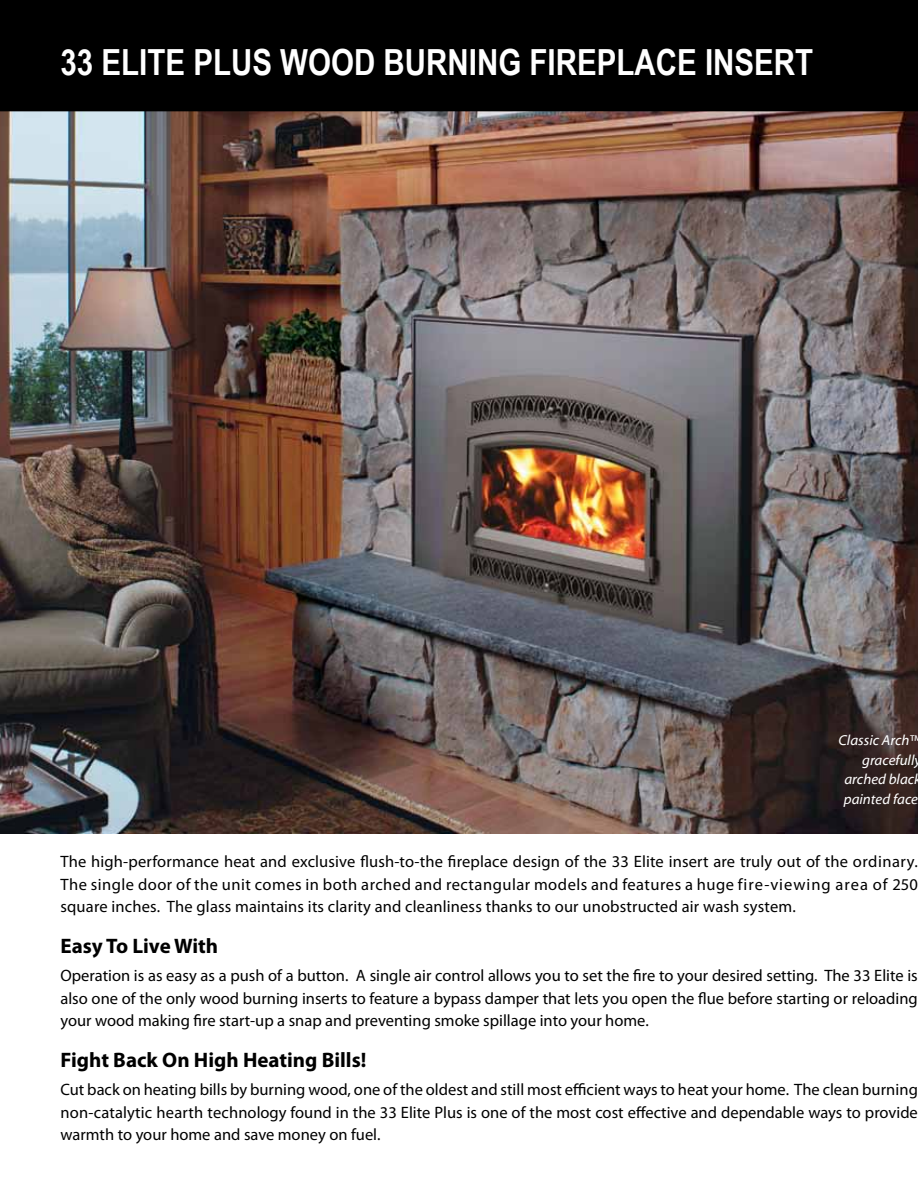
<style>
.page{position:relative;width:918px;height:1188px;background:#fff}
.page>*{position:absolute;margin:0;border:0;box-sizing:border-box;transform-origin:0 0}
.t1{font:700 36px "Arial Narrow";color:#fff}
.t2{font:700 21px "Myriad Pro";color:#000}
.t3{font:16.5px/22.5px "Myriad Pro";color:#000;text-align:justify}
.t4{font:italic 14.4px "Myriad Web Pro";color:#fff}
</style>
<div class="page">
<img style="left:0;top:111px;width:918px;height:723px">
<div style="left:0;top:0;width:917px;height:111px;background:#000"></div>
<svg style="left:917px;top:0;width:1px;height:111px"></svg>
<h1 class="t1" style="left:60px;top:35px;width:754px">33 ELITE PLUS WOOD BURNING FIREPLACE INSERT</h1>
<p class="t4" style="left:839px;top:733px;width:84px">Classic Arch™</p>
<p class="t4" style="left:862px;top:752px;width:60px">gracefully</p>
<p class="t4" style="left:844px;top:772px;width:71px">arched blac</p>
<p class="t4" style="left:844px;top:791px;width:76px">painted face</p>
<p class="t3" style="left:60px;top:850px;width:859px">The high-performance heat and exclusive flush-to-the fireplace design of the 33 Elite insert are truly out of the ordinary.<br>The single door of the unit comes in both arched and rectangular models and features a huge fire-viewing area of 250 square inches. The glass maintains its clarity and cleanliness thanks to our unobstructed air wash system.</p>
<p class="t2" style="left:60px;top:932px;width:159px">Easy To Live With</p>
<p class="t3" style="left:60px;top:964px;width:859px">Operation is as easy as a push of a button. A single air control allows you to set the fire to your desired setting. The 33 Elite is also one of the only wood burning inserts to feature a bypass damper that lets you open the flue before starting or reloading your wood making fire start-up a snap and preventing smoke spillage into your home.</p>
<p class="t2" style="left:60px;top:1046px;width:307px">Fight Back On High Heating Bills!</p>
<p class="t3" style="left:60px;top:1078px;width:859px">Cut back on heating bills by burning wood, one of the oldest and still most efficient ways to heat your home. The clean burning non-catalytic hearth technology found in the 33 Elite Plus is one of the most cost effective and dependable ways to provide warmth to your home and save money on fuel.</p>
</div>
